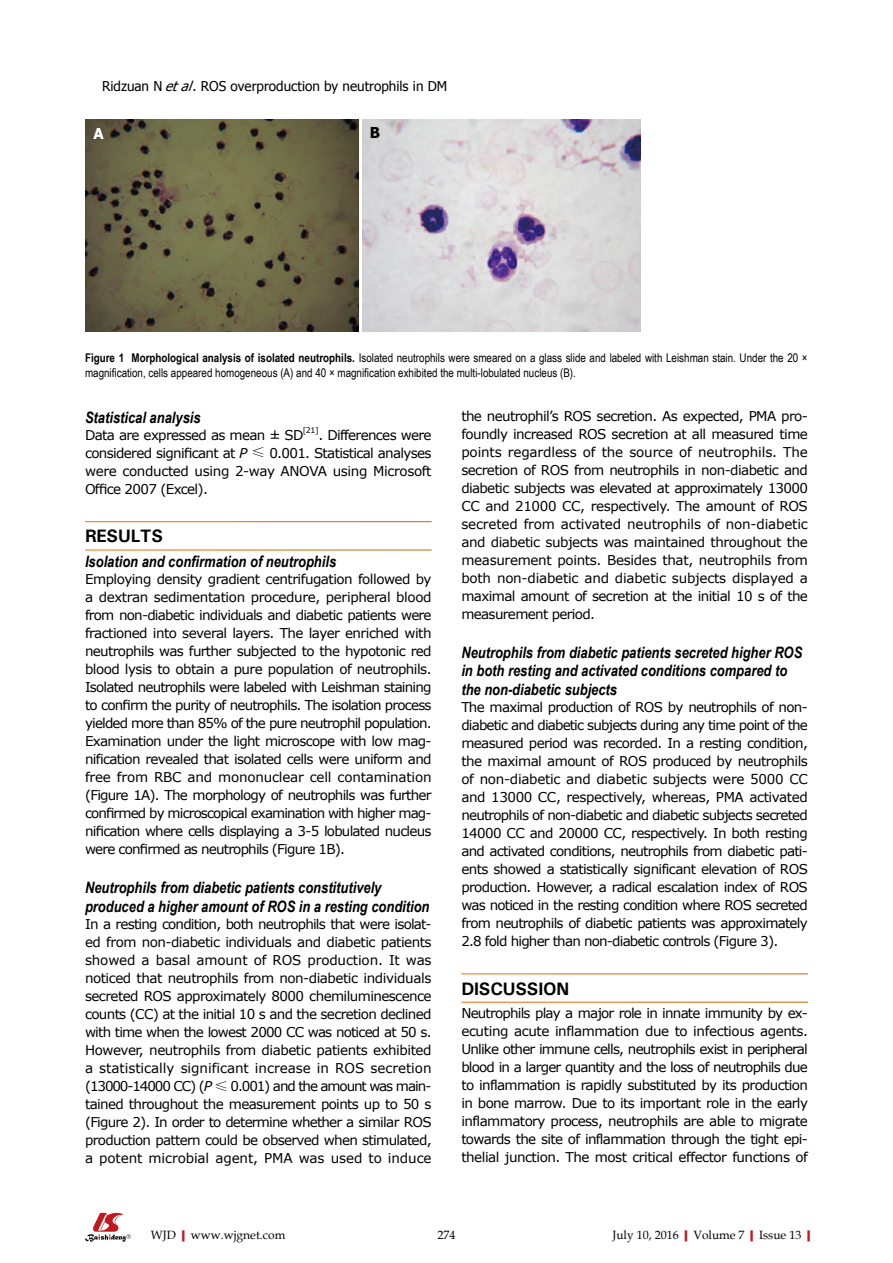
<style>
.page{position:relative;width:893px;height:1263px;background:#fff}
.page>*{position:absolute;margin:0;border:0;box-sizing:border-box;transform-origin:0 0}
.t1{font:700 18px "Univers";letter-spacing:-.01em;color:#000}
.t2{font:italic 700 15.75px/18.8px "Arial Narrow";color:#000}
.t3{font:700 15px "Tahoma";color:#fff}
.t4{font:700 15px "Tahoma";color:#000}
.t5{font:13.5px/18px "Verdana";letter-spacing:-.05em;color:#000;text-align:justify}
.t6{font:13.5px "Tahoma";color:#000}
.t7{font:12px/15px "Arial Narrow";color:#000}
.t8{font:12px "Book Antiqua";color:#000}
.t9{font:7.8px "Verdana";color:#000}
.s1{font-style:italic}
.s2{font-weight:700}
.s3{font-family:"Sim Sun"}
.s4{font-weight:700;color:#c01920}
</style>
<div class="page">
<svg style="left:85px;top:1213px;width:46px;height:29px"></svg>
<img style="left:85px;top:119px;width:273px;height:213px">
<img style="left:362px;top:119px;width:278px;height:213px">
<p class="t6" style="left:102px;top:77px;width:347px">Ridzuan N <span class="s1">etal</span>. ROS overproduction by neutrophils in DM</p>
<p class="t3" style="left:94px;top:123px;width:12px">A</p>
<p class="t4" style="left:370px;top:122px;width:12px">B</p>
<p class="t7" style="left:85px;top:350px;width:724px"><span class="s2">Figure 1 Morphological analysis of isolated neutrophils.</span> Isolated neutrophils were smeared on a glass slide and labeled with Leishman stain. Under the 20 × magnification, cells appeared homogeneous (A) and 40 × magnification exhibited the multi-lobulated nucleus (B).</p>
<p class="t2" style="left:85px;top:407px;width:117px">Statistical analysis</p>
<p class="t5" style="left:85px;top:425px;width:220px">Data are expressed as mean ± SD</p>
<p class="t9" style="left:303px;top:424px;width:17px">[21]</p>
<p class="t5" style="left:85px;top:425px;width:348px;text-indent:233px">. Differences were considered significant at <span class="s1">P</span> <span class="s3">≤</span> 0.001. Statistical analyses were conducted using 2-way ANOVA using Microsoft Office 2007 (Excel).</p>
<p class="t1" style="left:85px;top:524px;width:79px">RESULTS</p>
<p class="t2" style="left:85px;top:552px;width:253px">Isolation and confirmation of neutrophils</p>
<p class="t5" style="left:85px;top:570px;width:348px">Employing density gradient centrifugation followed by a dextran sedimentation procedure, peripheral blood from non-diabetic individuals and diabetic patients were fractioned into several layers. The layer enriched with neutrophils was further subjected to the hypotonic red blood lysis to obtain a pure population of neutrophils.<br>Isolated neutrophils were labeled with Leishman staining to confirm the purity of neutrophils. The isolation process yielded more than 85% of the pure neutrophil population.<br>Examination under the light microscope with low mag&shy;nification revealed that isolated cells were uniform and free from RBC and mononuclear cell contamination (Figure 1A). The morphology of neutrophils was further confirmed by microscopical examination with higher mag&shy;nification where cells displaying a 3-5 lobulated nucleus were confirmed as neutrophils (Figure 1B).</p>
<p class="t2" style="left:85px;top:877px;width:346px">Neutrophils from diabetic patients constitutively produced a higher amount of ROS in a resting condition</p>
<p class="t5" style="left:85px;top:914px;width:348px">In a resting condition, both neutrophils that were isolat&shy;ed from non-diabetic individuals and diabetic patients showed a basal amount of ROS production. It was noticed that neutrophils from non-diabetic individuals secreted ROS approximately 8000 chemilu- minescence counts (CC) at the initial 10 s and the secretion declined with time when the lowest 2000 CC was noticed at 50 s.<br>However, neutrophils from diabetic patients exhibited a statistically significant increase in ROS secretion (13000-14000 CC) (<span class="s1">P</span> <span class="s3">≤</span> 0.001) and the amount was main&shy;tained throughout the measurement points up to 50 s (Figure 2). In order to determine whether a similar ROS production pattern could be observed when stimulated, a potent microbial agent, PMA was used to induce</p>
<p class="t5" style="left:461px;top:407px;width:348px">the neutrophil’s ROS secretion. As expected, PMA pro&shy;foundly increased ROS secretion at all measured time points regardless of the source of neutrophils. The secretion of ROS from neutrophils in non-diabetic and diabetic subjects was elevated at approximately 13000<br>CC and 21000 CC, respectively. The amount of ROS secreted from activated neutrophils of non-diabetic and diabetic subjects was maintained throughout the measurement points. Besides that, neutrophils from both non-diabetic and diabetic subjects displayed a maximal amount of secretion at the initial 10 s of the measurement period.</p>
<p class="t2" style="left:461px;top:642px;width:342px">Neutrophils from diabetic patients secreted higher ROS in both resting and activated conditions compared to the non-diabetic subjects</p>
<p class="t5" style="left:461px;top:698px;width:348px;text-align:left">The maximal production of ROS by neutrophils of non&shy;diabetic and diabetic subjects during any time point of the measured period was recorded. In a resting condition, the maximal amount of ROS produced by neutrophils of non-diabetic and diabetic subjects were 5000 CC and 13000 CC, respectively, whereas, PMA activated neutrophils of non-diabetic and diabetic subjects secreted 14000 CC and 20000 CC, respectively. In both resting and activated conditions, neutrophils from diabetic pati&shy;ents showed a statistically significant elevation of ROS production. However, a radical escalation index of ROS was noticed in the resting condition where ROS secreted from neutrophils of diabetic patients was approximately 2.8 fold higher than non-diabetic controls (Figure 3).</p>
<p class="t1" style="left:461px;top:977px;width:110px">DISCUSSION</p>
<p class="t5" style="left:461px;top:1004px;width:348px">Neutrophils play a major role in innate immunity by ex&shy;ecuting acute inflammation due to infectious agents.<br>Unlike other immune cells, neutrophils exist in peripheral blood in a larger quantity and the loss of neutrophils due to inflammation is rapidly substituted by its production in bone marrow. Due to its important role in the early inflammatory process, neutrophils are able to migrate towards the site of inflammation through the tight epi&shy;thelial junction. The most critical effector functions of</p>
<p class="t8" style="left:151px;top:1226px;width:136px">WJD<span class="s4">|</span>www.wjgnet.com</p>
<p class="t8" style="left:437px;top:1226px;width:19px">274</p>
<p class="t8" style="left:612px;top:1226px;width:205px">July 10, 2016<span class="s4">|</span>Volume 7<span class="s4">|</span>Issue 13<span class="s4">|</span></p>
</div>
